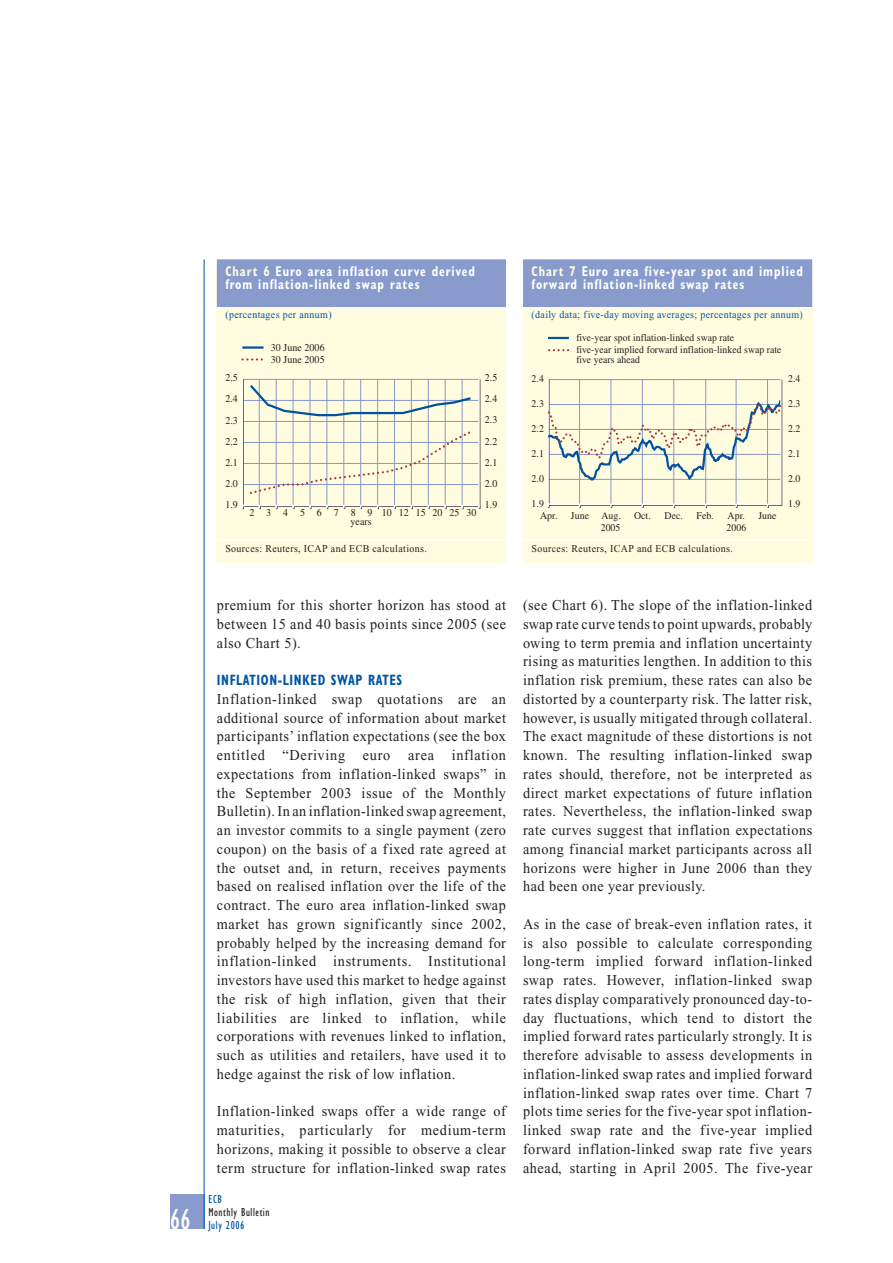
<style>
.page{position:relative;width:893px;height:1263px;background:#fff}
.page>*{position:absolute;margin:0;border:0;box-sizing:border-box;transform-origin:0 0}
.t1{font:condensed 30px "Gill Sans";color:#fff;scale:.95 1}
.t2{font:15px/18.8px "Times New Roman";letter-spacing:.035em;color:#231f20;text-align:justify;scale:.95 1}
.t3{font:700 condensed 15px "Gill Sans";letter-spacing:.05em;color:#0054a1;scale:.85 1}
.t4{font:700 condensed 14.25px/13.5px "Gill Sans";letter-spacing:.075em;color:#fff;scale:.85 1}
.t5{font:condensed 12px "Gill Sans";letter-spacing:.05em;color:#231f20;scale:.95 1}
.t6{font:condensed 12px "Gill Sans";letter-spacing:.05em;color:#0054a1;scale:.95 1}
.t7{font:10.5px/12px "Times";letter-spacing:.005em;color:#231f20;scale:.95 1}
.t8{font:10.5px "Times New Roman";letter-spacing:.035em;color:#231f20;scale:.95 1}
.t9{font:10.5px "Times New Roman";letter-spacing:.035em;color:#0054a1;scale:.95 1}
.t10{font:10.35px/11.9px "Times";letter-spacing:.005em;color:#231f20;scale:.94 1}
.t11{font:10.35px "Times";letter-spacing:.005em;color:#231f20;scale:.95 1}
.s1{color:#fffcdf}
</style>
<div class="page">
<div style="left:170px;top:1195px;width:34px;height:34px;background:#899bcc"></div>
<hr style="left:204px;top:259px;width:1px;height:970px;background:#0054a1">
<div style="left:217px;top:265px;width:289px;height:298px;background:#fffcdf"></div>
<div style="left:217px;top:259px;width:289px;height:49px;background:#899bcc"></div>
<hr style="left:217px;top:307px;width:289px;height:2px;background:#fff">
<hr style="left:217px;top:539px;width:289px;height:1px;background:#fff">
<hr style="left:242px;top:346px;width:22px;height:3px;background:#00529f">
<svg style="left:243px;top:358px;width:20px;height:3px"></svg>
<svg style="left:241px;top:378px;width:239px;height:131px"></svg>
<div style="left:523px;top:265px;width:289px;height:298px;background:#fffcdf"></div>
<div style="left:523px;top:259px;width:289px;height:49px;background:#899bcc"></div>
<hr style="left:523px;top:307px;width:289px;height:2px;background:#fff">
<hr style="left:523px;top:539px;width:289px;height:1px;background:#fff">
<hr style="left:548px;top:337px;width:21px;height:2px;background:#00529f">
<svg style="left:549px;top:349px;width:21px;height:2px"></svg>
<svg style="left:547px;top:379px;width:236px;height:129px"></svg>
<h1 class="t1" style="left:170px;top:1208px;width:23px">66</h1>
<p class="t4" style="left:225px;top:266px;width:295px"><span class="s1">Chart 6</span> Euro area inflation curve derived from inflation-linked swap rates</p>
<p class="t9" style="left:225px;top:310px;width:113px">(percentages per annum)</p>
<p class="t7" style="left:271px;top:342px;width:58px">30 June 2006<br>30 June 2005</p>
<p class="t7" style="left:225px;top:373px;width:15px">2.5</p>
<p class="t7" style="left:485px;top:373px;width:15px">2.5</p>
<p class="t7" style="left:225px;top:394px;width:15px">2.4</p>
<p class="t7" style="left:485px;top:394px;width:15px">2.4</p>
<p class="t7" style="left:225px;top:415px;width:15px">2.3</p>
<p class="t7" style="left:485px;top:415px;width:15px">2.3</p>
<p class="t7" style="left:225px;top:436px;width:15px">2.2</p>
<p class="t7" style="left:485px;top:436px;width:15px">2.2</p>
<p class="t7" style="left:225px;top:457px;width:15px">2.1</p>
<p class="t7" style="left:485px;top:457px;width:15px">2.1</p>
<p class="t7" style="left:225px;top:478px;width:15px">2.0</p>
<p class="t7" style="left:485px;top:478px;width:15px">2.0</p>
<p class="t7" style="left:225px;top:499px;width:15px">1.9</p>
<p class="t7" style="left:249px;top:508px;width:240px">2 3 4 5 6 7 8 9 101215202530</p>
<p class="t7" style="left:350px;top:516px;width:24px">years</p>
<p class="t8" style="left:225px;top:545px;width:214px">Sources: Reuters, ICAP and ECB calculations.</p>
<p class="t7" style="left:485px;top:499px;width:15px">1.9</p>
<p class="t4" style="left:531px;top:266px;width:321px"><span class="s1">Chart 7</span> Euro area five-year spot and implied forward inflation-linked swap rates</p>
<p class="t9" style="left:531px;top:310px;width:287px">(daily data; five-day moving averages; percentages per annum)</p>
<p class="t10" style="left:576px;top:333px;width:220px">five-year spot inflation-linked swap rate<br>five-year implied forward inflation-linked swap rate</p>
<p class="t10" style="left:576px;top:355px;width:69px">five years ahead</p>
<p class="t11" style="left:531px;top:374px;width:15px">2.4</p>
<p class="t11" style="left:788px;top:374px;width:15px">2.4</p>
<p class="t11" style="left:531px;top:400px;width:15px">2.3</p>
<p class="t11" style="left:788px;top:400px;width:15px">2.3</p>
<p class="t11" style="left:531px;top:425px;width:15px">2.2</p>
<p class="t11" style="left:788px;top:425px;width:15px">2.2</p>
<p class="t11" style="left:531px;top:450px;width:15px">2.1</p>
<p class="t11" style="left:788px;top:450px;width:15px">2.1</p>
<p class="t11" style="left:531px;top:475px;width:15px">2.0</p>
<p class="t11" style="left:788px;top:475px;width:15px">2.0</p>
<p class="t11" style="left:531px;top:500px;width:15px">1.9</p>
<p class="t11" style="left:788px;top:500px;width:15px">1.9</p>
<p class="t11" style="left:601px;top:512px;width:22px">Aug.</p>
<p class="t11" style="left:634px;top:512px;width:19px">Oct.</p>
<p class="t11" style="left:664px;top:512px;width:21px">Dec.</p>
<p class="t11" style="left:696px;top:512px;width:19px">Feb.</p>
<p class="t11" style="left:727px;top:512px;width:20px">Apr.</p>
<p class="t11" style="left:540px;top:512px;width:20px">Apr.</p>
<p class="t11" style="left:571px;top:512px;width:21px">June</p>
<p class="t11" style="left:758px;top:512px;width:21px">June</p>
<p class="t10" style="left:601px;top:523px;width:22px">2005</p>
<p class="t10" style="left:727px;top:523px;width:22px">2006</p>
<p class="t8" style="left:531px;top:545px;width:214px">Sources: Reuters, ICAP and ECB calculations.</p>
<p class="t2" style="left:217px;top:597px;width:306px">premium for this shorter horizon has stood at between 15 and 40 basis points since 2005 (see also Chart 5).</p>
<p class="t3" style="left:217px;top:675px;width:220px">INFLATION-LINKED SWAP RATES</p>
<p class="t2" style="left:217px;top:691px;width:306px">Inflation-linked swap quotations are an additional source of information about market participants’ inflation expectations (see the box entitled “Deriving euro area inflation expectations from inflation-linked swaps” in the September 2003 issue of the Monthly Bulletin). In an inflation-linked swap agreement, an investor commits to a single payment (zero coupon) on the basis of a fixed rate agreed at the outset and, in return, receives payments based on realised inflation over the life of the contract. The euro area inflation-linked swap market has grown significantly since 2002, probably helped by the increasing demand for inflation-linked instruments. Institutional investors have used this market to hedge against the risk of high inflation, given that their liabilities are linked to inflation, while corporations with revenues linked to inflation, such as utilities and retailers, have used it to hedge against the risk of low inflation.</p>
<p class="t2" style="left:217px;top:1103px;width:306px">Inflation-linked swaps offer a wide range of maturities, particularly for medium-term horizons, making it possible to observe a clear term structure for inflation-linked swap rates</p>
<p class="t6" style="left:208px;top:1195px;width:16px">ECB</p>
<p class="t5" style="left:208px;top:1208px;width:66px">Monthly Bulletin</p>
<p class="t6" style="left:208px;top:1220px;width:39px">July 2006</p>
<p class="t2" style="left:523px;top:597px;width:306px">(see Chart 6). The slope of the inflation-linked swap rate curve tends to point upwards, probably owing to term premia and inflation uncertainty rising as maturities lengthen. In addition to this inflation risk premium, these rates can also be distorted by a counterparty risk. The latter risk, however, is usually mitigated through collateral.<br>The exact magnitude of these distortions is not known. The resulting inflation-linked swap rates should, therefore, not be interpreted as direct market expectations of future inflation rates. Nevertheless, the inflation-linked swap rate curves suggest that inflation expectations among financial market participants across all horizons were higher in June 2006 than they had been one year previously.</p>
<p class="t2" style="left:523px;top:916px;width:306px">As in the case of break-even inflation rates, it is also possible to calculate corresponding long-term implied forward inflation-linked swap rates. However, inflation-linked swap rates display comparatively pronounced day-to&shy;day fluctuations, which tend to distort the implied forward rates particularly strongly. It is therefore advisable to assess developments in inflation-linked swap rates and implied forward inflation-linked swap rates over time. Chart 7 plots time series for the five-year spot inflation&shy;linked swap rate and the five-year implied forward inflation-linked swap rate five years ahead, starting in April 2005. The five-year</p>
</div>
